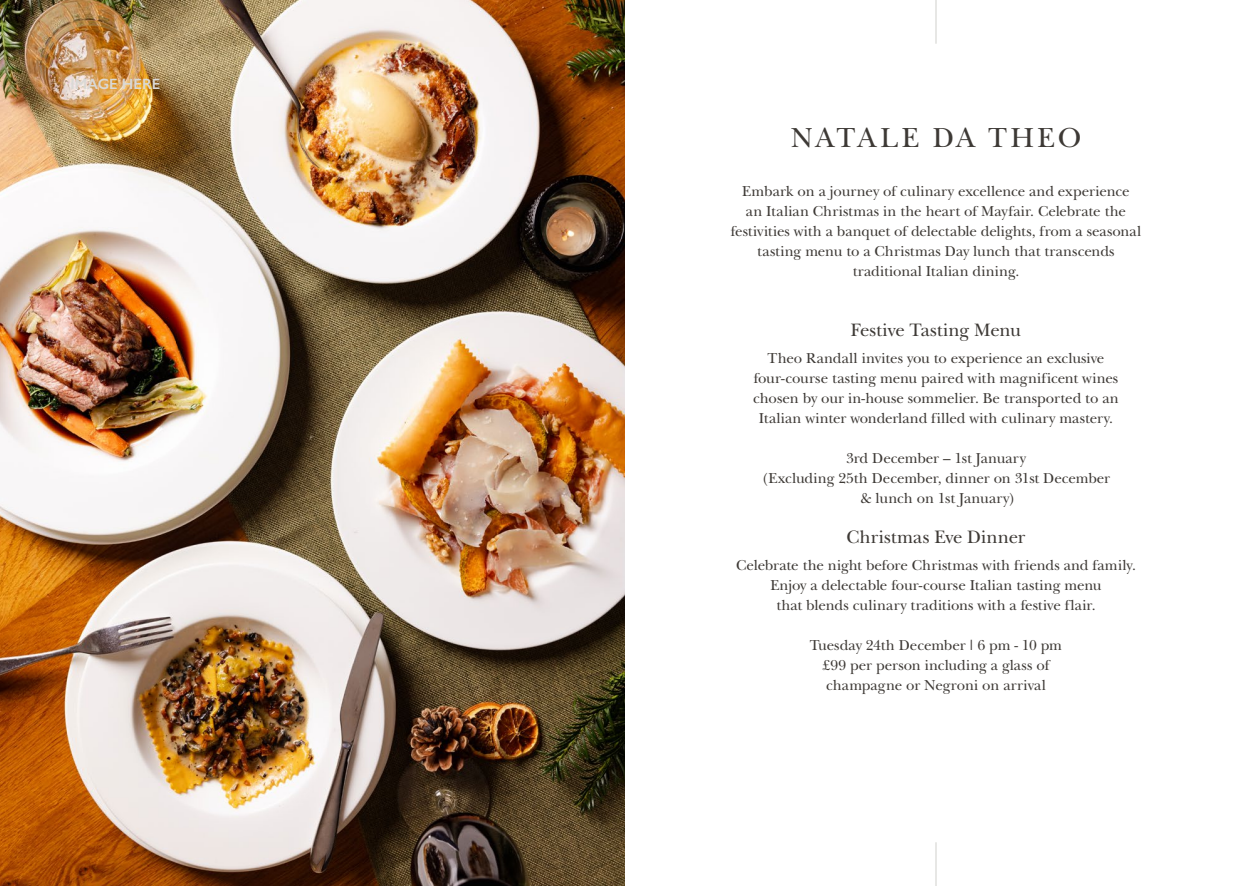
<style>
.page{position:relative;width:1248px;height:886px;background:#fff}
.page>*{position:absolute;margin:0;border:0;box-sizing:border-box;transform-origin:0 0}
.t1{font:28.75px "New Baskerville";letter-spacing:.1em;color:#3d3935}
.t2{font:18.75px "New Baskerville";color:#3d3935}
.t3{font:15px/20px "New Baskerville";color:#3d3935;text-align:center}
.t4{font:600 15px "Gill Sans";color:#dad9d6}
</style>
<div class="page">
<hr style="left:935px;top:0;width:1px;height:44px;background:#dad9d6">
<hr style="left:935px;top:842px;width:1px;height:44px;background:#dad9d6">
<img style="left:0;top:0;width:624px;height:886px">
<p class="t4" style="left:70px;top:74px;width:91px">IMAGE HERE</p>
<h1 class="t1" style="left:790px;top:121px;width:292px">NATALE DA THEO</h1>
<p class="t3" style="left:730px;top:181px;width:412px">Embark on a journey of culinary excellence and experience<br>an Italian Christmas in the heart of Mayfair. Celebrate the festivities with a banquet of delectable delights, from a seasonal tasting menu to a Christmas Day lunch that transcends traditional Italian dining.</p>
<p class="t2" style="left:850px;top:319px;width:172px">Festive Tasting Menu</p>
<p class="t3" style="left:753px;top:348px;width:367px">Theo Randall invites you to experience an exclusive four-course tasting menu paired with magnificent wines chosen by our in-house sommelier. Be transported to an Italian winter wonderland filled with culinary mastery.</p>
<p class="t3" style="left:761px;top:448px;width:350px">3rd December – 1st January<br>(Excluding 25th December, dinner on 31st December &amp; lunch on 1st January)</p>
<p class="t2" style="left:846px;top:526px;width:180px">Christmas Eve Dinner</p>
<p class="t3" style="left:736px;top:555px;width:401px">Celebrate the night before Christmas with friends and family.<br>Enjoy a delectable four-course Italian tasting menu<br>that blends culinary traditions with a festive flair.</p>
<p class="t3" style="left:809px;top:635px;width:254px">Tuesday 24th December | 6 pm - 10 pm £99 per person including a glass of champagne or Negroni on arrival</p>
</div>
